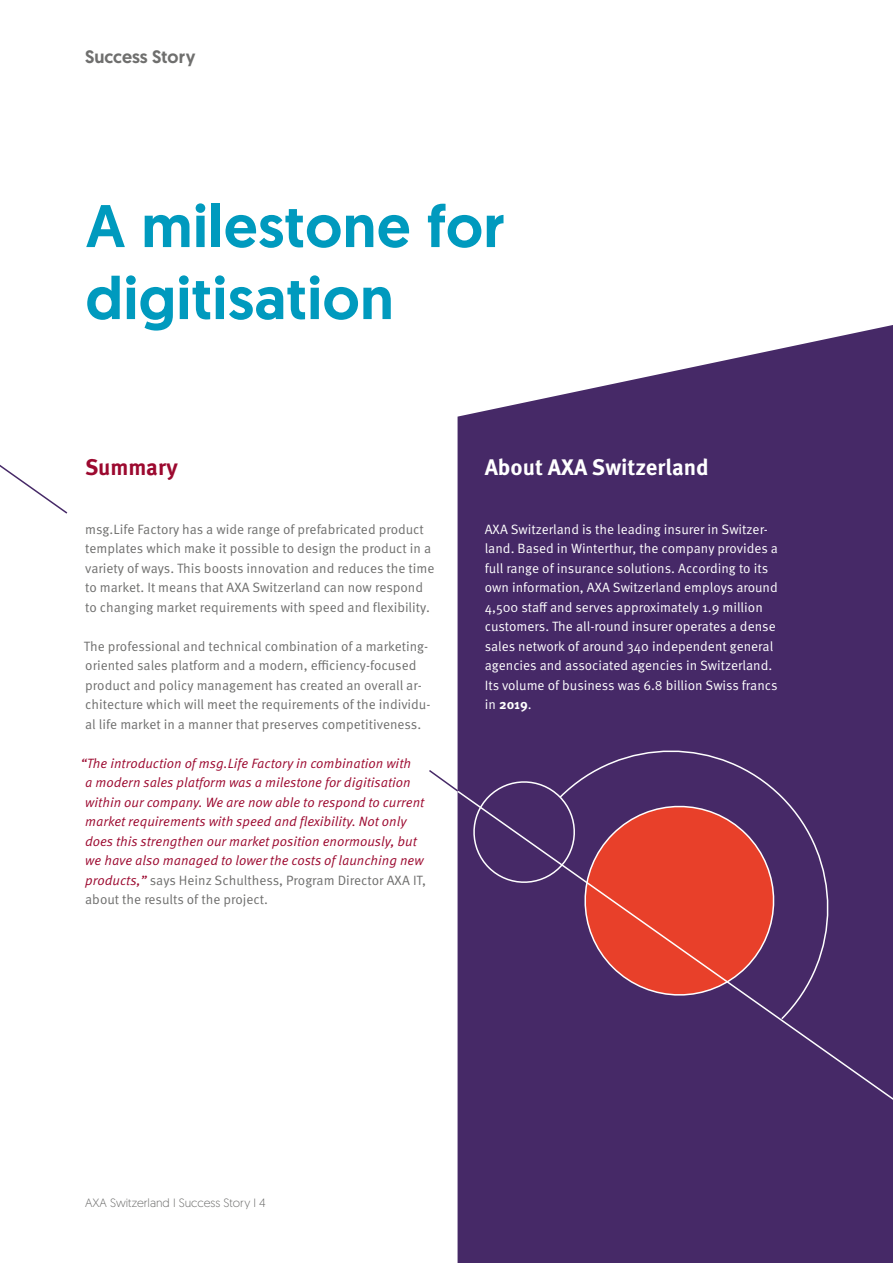
<style>
.page{position:relative;width:893px;height:1263px;background:#fff}
.page>*{position:absolute;margin:0;border:0;box-sizing:border-box;transform-origin:0 0}
.t1{font:500 60px/72px "Geomanist";letter-spacing:.01em;color:#009abe}
.t2{font:700 22.5px "Meta Pro";color:#fff}
.t3{font:700 22.5px "Meta Pro";letter-spacing:-.005em;color:#9c092f}
.t4{font:500 18px "Geomanist";color:#6f6f6e}
.t5{font:13.5px/19.5px "Meta Pro Norm";color:#6f6f6e}
.t6{font:13.5px/19.5px "Meta Pro Norm";color:#fff}
.t7{font:13.5px/19.5px "Meta Pro Norm Ita";color:#9c092f}
.t8{font:700 13.5px "Meta Pro";color:#fff}
.t9{font:300 12px "Geomanist";color:#6f6f6e}
.s1{font-family:"Meta Pro Norm Ita";color:#9c092f}
.s2{font-family:"Meta Pro Norm";font-weight:400}
</style>
<div class="page">
<svg style="left:458px;top:325px;width:435px;height:938px;fill:#462967"></svg>
<div style="left:558px;top:734px;width:285px;height:57px;background:#462967"></div>
<svg style="left:458px;top:791px;width:435px;height:414px"></svg>
<svg style="left:0;top:464px;width:68px;height:50px"></svg>
<svg style="left:429px;top:768px;width:31px;height:25px"></svg>
<h3 class="t4" style="left:85px;top:45px;width:112px">Success Story</h3>
<h1 class="t1" style="left:86px;top:189px;width:421px">A milestone for digitisation</h1>
<h2 class="t3" style="left:85px;top:450px;width:94px">Summary</h2>
<h2 class="t2" style="left:485px;top:450px;width:226px">About AXA Switzerland</h2>
<p class="t5" style="left:85px;top:518px;width:351px">msg.Life Factory has a wide range of prefabricated product templates which make it possible to design the product in a variety of ways. This boosts innovation and reduces the time to market. It means that AXA Switzerland can now respond to changing market requirements with speed and flexibility.</p>
<p class="t5" style="left:84px;top:635px;width:348px">The professional and technical combination of a marketing&shy;oriented sales platform and a modern, efficiency-focused product and policy management has created an overall ar&shy;chitecture which will meet the requirements of the individu&shy;al life market in a manner that preserves competitiveness.</p>
<p class="t7" style="left:85px;top:752px;width:341px;text-indent:-5px">“The introduction of msg.Life Factory in combination with<br>a modern sales platform was a milestone for digitisation within our company. We are now able to respond to current market requirements with speed and flexibility. Not only does this strengthen our market position enormously, but we have also managed to lower the costs of launching new</p>
<p class="t5" style="left:85px;top:869px;width:342px"><span class="s1">products,”</span> says Heinz Schulthess, Program Director AXA IT, about the results of the project.</p>
<p class="t6" style="left:485px;top:518px;width:295px">AXA Switzerland is the leading insurer in Switzer&shy;land. Based in Winterthur, the company provides a full range of insurance solutions. According to its own information, AXA Switzerland employs around 4,500 staff and serves approximately 1.9 million customers. The all-round insurer operates a dense sales network of around 340 independent general agencies and associated agencies in Switzerland.<br>Its volume of business was 6.8 billion Swiss francs</p>
<p class="t8" style="left:485px;top:694px;width:48px"><span class="s2">in</span> 2019<span class="s2">.</span></p>
<p class="t9" style="left:85px;top:1195px;width:182px">AXA Switzerland I Success Story I 4</p>
</div>
